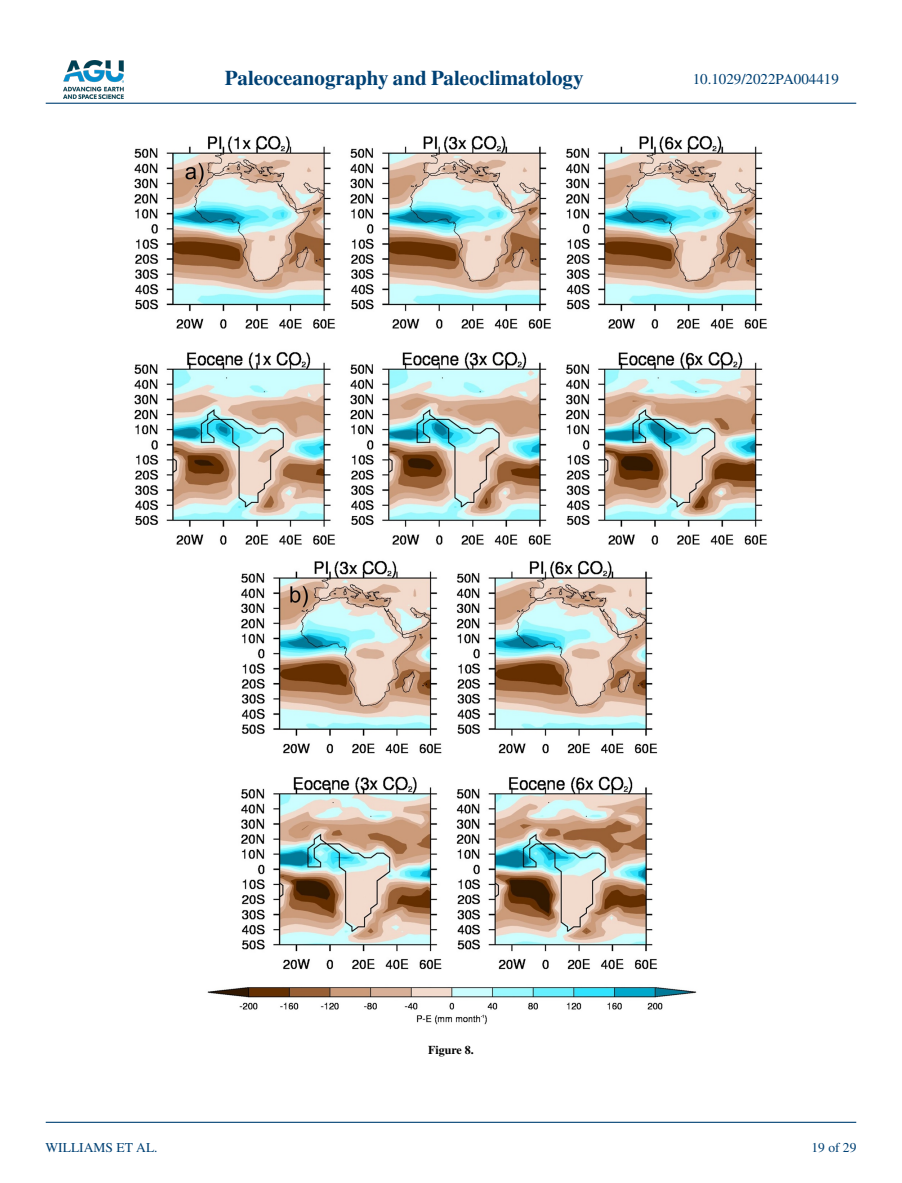
<style>
.page{position:relative;width:902px;height:1183px;background:#fff}
.page>*{position:absolute;margin:0;border:0;box-sizing:border-box;transform-origin:0 0}
.t1{font:700 21px "STIX";color:#004174}
.t2{font:15px "STIX";color:#004174}
.t3{font:13.5px "STIX";color:#004174}
.t4{font:700 12px "STIX";color:#000}
</style>
<div class="page">
<img style="left:63px;top:60px;width:60px;height:39px">
<hr style="left:46px;top:103px;width:810px;height:1px;background:#004174">
<hr style="left:46px;top:1121px;width:810px;height:1px;background:#004174">
<img style="left:134px;top:136px;width:633px;height:889px">
<p class="t1" style="left:225px;top:66px;width:360px">Paleoceanography and Paleoclimatology</p>
<p class="t2" style="left:692px;top:69px;width:148px">10.1029/2022PA004419</p>
<p class="t3" style="left:45px;top:1138px;width:114px">WILLIAMS ET AL.</p>
<p class="t4" style="left:428px;top:1042px;width:47px">Figure 8.</p>
<p class="t3" style="left:811px;top:1138px;width:46px">19 of 29</p>
</div>
